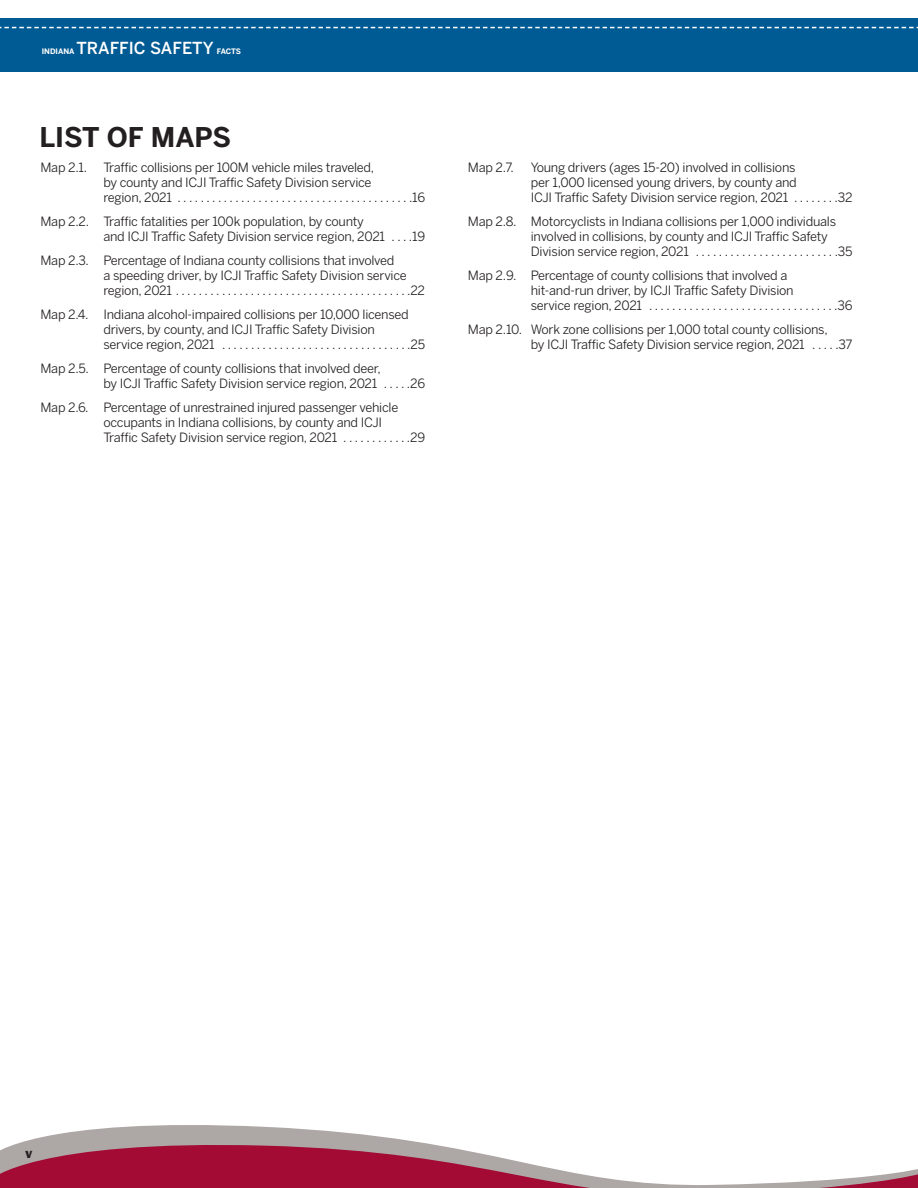
<style>
.page{position:relative;width:918px;height:1188px;background:#fff}
.page>*{position:absolute;margin:0;border:0;box-sizing:border-box;transform-origin:0 0}
.t1{font:700 27px "Benton Sans";color:#231f20}
.t2{font:500 16.5px "Benton Sans";color:#fff}
.t3{font:500 13.5px "Formata";color:#231f20}
.t4{font:12.75px/15px "Benton Sans";letter-spacing:-.02em;color:#231f20}
.s1{font-weight:700;font-size:7.5px}
</style>
<div class="page">
<div style="left:0;top:18px;width:918px;height:54px;background:#005a93"></div>
<svg style="left:0;top:27px;width:918px;height:1px"></svg>
<svg style="left:30px;top:1125px;width:374px;height:15px;fill:#ada7a5"></svg>
<svg style="left:0;top:1140px;width:918px;height:48px"></svg>
<p class="t2" style="left:42px;top:38px;width:201px"><span class="s1">INDIANA</span> TRAFFIC SAFETY <span class="s1">FACTS</span></p>
<p class="t1" style="left:39px;top:122px;width:193px">LIST OF MAPS</p>
<p class="t4" style="left:40px;top:161px;width:48px">Map 2.1.</p>
<p class="t4" style="left:103px;top:161px;width:323px">Traffic collisions per 100M vehicle miles traveled,<br>by county and ICJI Traffic Safety Division service<br>region, 2021 . . . . . . . . . . . . . . . . . . . . . . . . . . . . . . . . . . . . . . . . .16</p>
<p class="t4" style="left:103px;top:215px;width:323px;text-indent:-63px">Map 2.2. Traffic fatalities per 100k population, by county<br>and ICJI Traffic Safety Division service region, 2021 . . . .19</p>
<p class="t4" style="left:103px;top:254px;width:323px;text-indent:-63px">Map 2.3. Percentage of Indiana county collisions that involved<br>a speeding driver, by ICJI Traffic Safety Division service region, 2021 . . . . . . . . . . . . . . . . . . . . . . . . . . . . . . . . . . . . . . . . .22</p>
<p class="t4" style="left:103px;top:308px;width:323px;text-indent:-63px">Map 2.4. Indiana alcohol-impaired collisions per 10,000 licensed drivers, by county, and ICJI Traffic Safety Division<br>service region, 2021 . . . . . . . . . . . . . . . . . . . . . . . . . . . . . . . . .25</p>
<p class="t4" style="left:103px;top:362px;width:323px;text-indent:-63px">Map 2.5. Percentage of county collisions that involved deer,<br>by ICJI Traffic Safety Division service region, 2021 . . . . .26</p>
<p class="t4" style="left:103px;top:401px;width:323px;text-indent:-63px">Map 2.6. Percentage of unrestrained injured passenger vehicle occupants in Indiana collisions, by county and ICJI<br>Traffic Safety Division service region, 2021 . . . . . . . . . . . .29</p>
<p class="t4" style="left:468px;top:161px;width:47px">Map 2.7.</p>
<p class="t4" style="left:531px;top:161px;width:323px">Young drivers (ages 15-20) involved in collisions<br>per 1,000 licensed young drivers, by county and<br>ICJI Traffic Safety Division service region, 2021 . . . . . . . .32</p>
<p class="t4" style="left:531px;top:215px;width:323px;text-indent:-63px">Map 2.8. Motorcyclists in Indiana collisions per 1,000 individuals involved in collisions, by county and ICJI Traffic Safety<br>Division service region, 2021 . . . . . . . . . . . . . . . . . . . . . . . . .35</p>
<p class="t4" style="left:531px;top:269px;width:323px;text-indent:-63px">Map 2.9. Percentage of county collisions that involved a hit-and-run driver, by ICJI Traffic Safety Division<br>service region, 2021 . . . . . . . . . . . . . . . . . . . . . . . . . . . . . . . . .36</p>
<p class="t4" style="left:531px;top:323px;width:323px;text-indent:-63px">Map 2.10. Work zone collisions per 1,000 total county collisions,<br>by ICJI Traffic Safety Division service region, 2021 . . . . .37</p>
<p class="t3" style="left:26px;top:1148px;width:8px">v</p>
</div>
